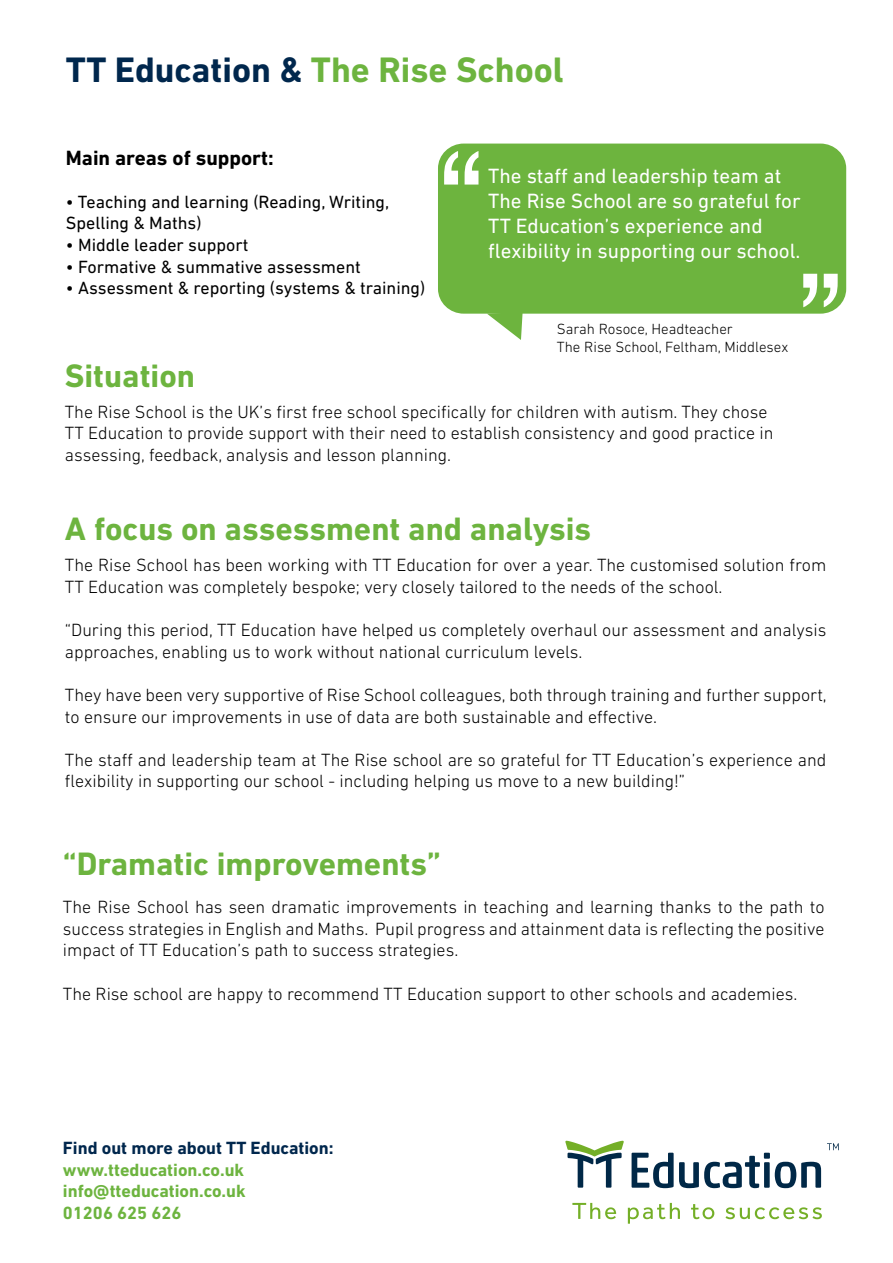
<style>
.page{position:relative;width:893px;height:1263px;background:#fff}
.page>*{position:absolute;margin:0;border:0;box-sizing:border-box;transform-origin:0 0}
.t1{font:108px "Geneva";color:#fff}
.t2{font:700 36px "DIN Next LT Pro";color:#6db43f}
.t3{font:700 33px "DIN Next LT Pro";color:#6db43f}
.t4{font:21px/25.2px "DIN Next LT Pro";color:#fff}
.t5{font:700 21px "DIN Next LT Pro";color:#000}
.t6{font:300 18px/21.6px "DIN Next LT Pro";color:#000}
.t7{font:18px/21.6px "DIN Next LT Pro";color:#000}
.t8{font:700 18px/21.6px "DIN Next LT Pro";color:#6db43f;text-align:justify}
.t9{font:700 18px "DIN Next LT Pro";color:#00274d}
.t10{font:300 15px/18px "DIN Next LT Pro";color:#000}
.s1{color:#00274d}
</style>
<div class="page">
<div style="left:438px;top:144px;width:408px;height:170px;background:#6db43e;border-radius:25px"></div>
<svg style="left:487px;top:313px;width:36px;height:27px"></svg>
<svg style="left:565px;top:1141px;width:59px;height:47px"></svg>
<svg style="left:632px;top:1153px;width:189px;height:35px"></svg>
<svg style="left:572px;top:1203px;width:44px;height:16px"></svg>
<svg style="left:628px;top:1203px;width:52px;height:21px"></svg>
<svg style="left:691px;top:1204px;width:23px;height:15px"></svg>
<svg style="left:725px;top:1207px;width:97px;height:12px"></svg>
<svg style="left:827px;top:1143px;width:12px;height:7px"></svg>
<h2 class="t2" style="left:66px;top:49px;width:499px"><span class="s1">TT Education &amp;</span> The Rise School</h2>
<p class="t5" style="left:66px;top:145px;width:209px">Main areas of support:</p>
<p class="t7" style="left:66px;top:191px;width:325px">• Teaching and learning (Reading, Writing,<br>Spelling &amp; Maths)</p>
<p class="t7" style="left:66px;top:234px;width:184px">• Middle leader support</p>
<p class="t7" style="left:66px;top:255px;width:296px">• Formative &amp; summative assessment</p>
<p class="t7" style="left:66px;top:277px;width:361px">• Assessment &amp; reporting (systems &amp; training)</p>
<h1 class="t1" style="left:435px;top:136px;width:55px">“</h1>
<p class="t4" style="left:488px;top:163px;width:314px">The staff and leadership team at<br>The Rise School are so grateful for<br>TT Education’s experience and</p>
<p class="t4" style="left:488px;top:238px;width:314px">flexibility in supporting our school.</p>
<p class="t10" style="left:557px;top:320px;width:233px">Sarah Rosoce, Headteacher<br>The Rise School, Feltham, Middlesex</p>
<h1 class="t1" style="left:847px;top:323px;width:55px;rotate:-180deg">“</h1>
<h3 class="t3" style="left:65px;top:356px;width:132px">Situation</h3>
<p class="t6" style="left:65px;top:401px;width:710px">The Rise School is the UK’s first free school specifically for children with autism. They chose<br>TT Education to provide support with their need to establish consistency and good practice in assessing, feedback, analysis and lesson planning.</p>
<h3 class="t3" style="left:65px;top:509px;width:528px">A focus on assessment and analysis</h3>
<p class="t6" style="left:65px;top:554px;width:763px">The Rise School has been working with TT Education for over a year. The customised solution from<br>TT Education was completely bespoke; very closely tailored to the needs of the school.</p>
<p class="t6" style="left:65px;top:619px;width:763px">“During this period, TT Education have helped us completely overhaul our assessment and analysis approaches, enabling us to work without national curriculum levels.</p>
<p class="t6" style="left:65px;top:684px;width:763px">They have been very supportive of Rise School colleagues, both through training and further support, to ensure our improvements in use of data are both sustainable and effective.</p>
<p class="t6" style="left:65px;top:749px;width:763px">The staff and leadership team at The Rise school are so grateful for TT Education’s experience and flexibility in supporting our school - including helping us move to a new building!”</p>
<h3 class="t3" style="left:63px;top:844px;width:379px">“Dramatic improvements”</h3>
<p class="t6" style="left:63px;top:896px;width:763px;text-align:justify">The Rise School has seen dramatic improvements in teaching and learning thanks to the path to success strategies in English and Maths. Pupil progress and attainment data is reflecting the positive impact of TT Education’s path to success strategies.</p>
<p class="t6" style="left:63px;top:982px;width:736px">The Rise school are happy to recommend TT Education support to other schools and academies.</p>
<p class="t9" style="left:63px;top:1137px;width:272px">Find out more about TT Education:</p>
<p class="t8" style="left:63px;top:1159px;width:184px">www.tteducation.co.uk info@tteducation.co.uk 01206 625 626</p>
</div>
